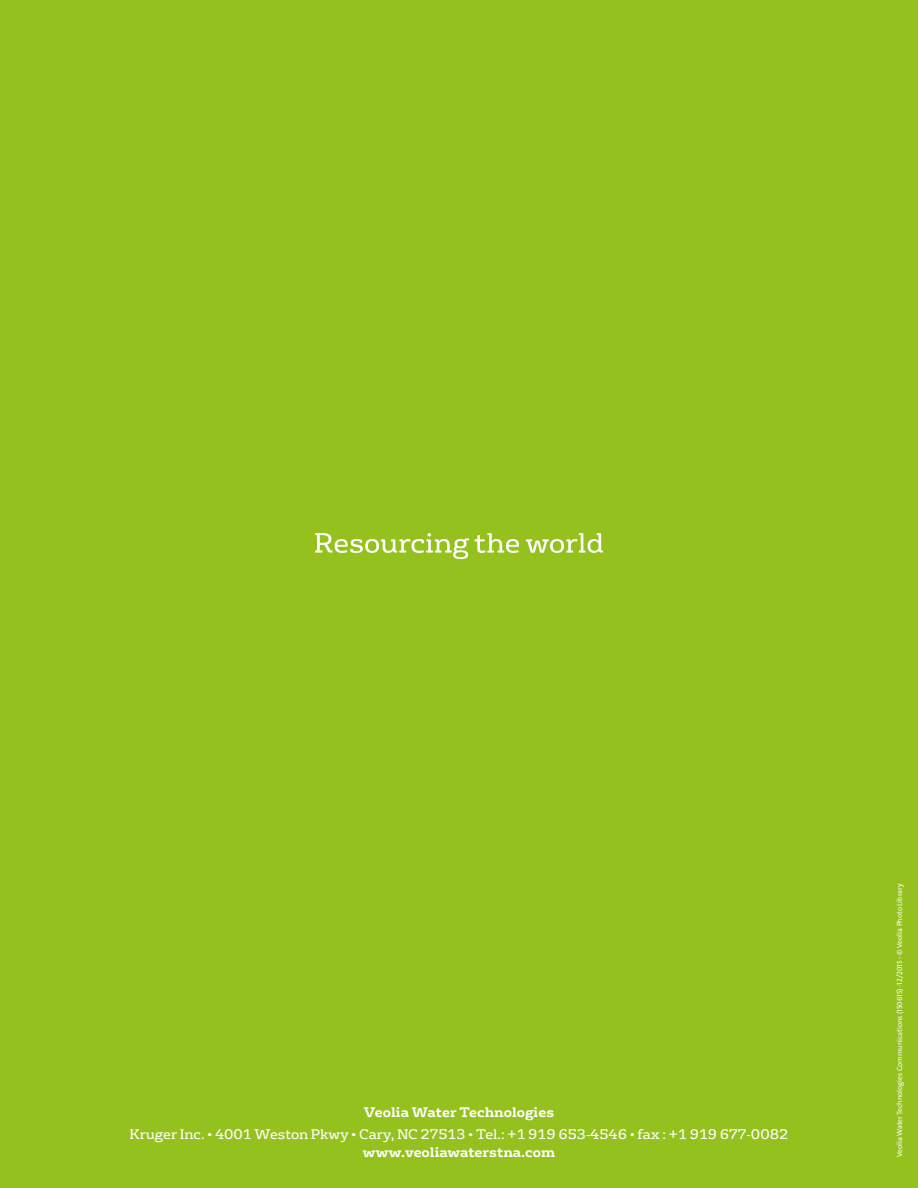
<style>
.page{position:relative;width:918px;height:1188px;background:#95c11f}
.page>*{position:absolute;margin:0;border:0;box-sizing:border-box;transform-origin:0 0}
.t1{font:13.5px "FS Rufus";color:#fff}
.t2{font:700 13.5px "FS Rufus";color:#fff}
.t3{font:7.5px "The Sans Veolia W5 Pla";color:#fff}
</style>
<div class="page">
<svg style="left:315px;top:533px;width:288px;height:26px"></svg>
<p class="t2" style="left:364px;top:1101px;width:192px">Veolia Water Technologies</p>
<p class="t1" style="left:130px;top:1123px;width:660px">Kruger Inc. • 4001 Weston Pkwy • Cary, NC 27513 • Tel.: +1 919 653-4546 • fax : +1 919 677-0082</p>
<p class="t2" style="left:363px;top:1141px;width:194px">www.veoliawaterstna.com</p>
<p class="t3" style="left:895px;top:1157px;width:275px;rotate:-90deg">Veolia Water Technologies Communications (150615) -12/2015 - © Veolia Photo Library</p>
</div>
